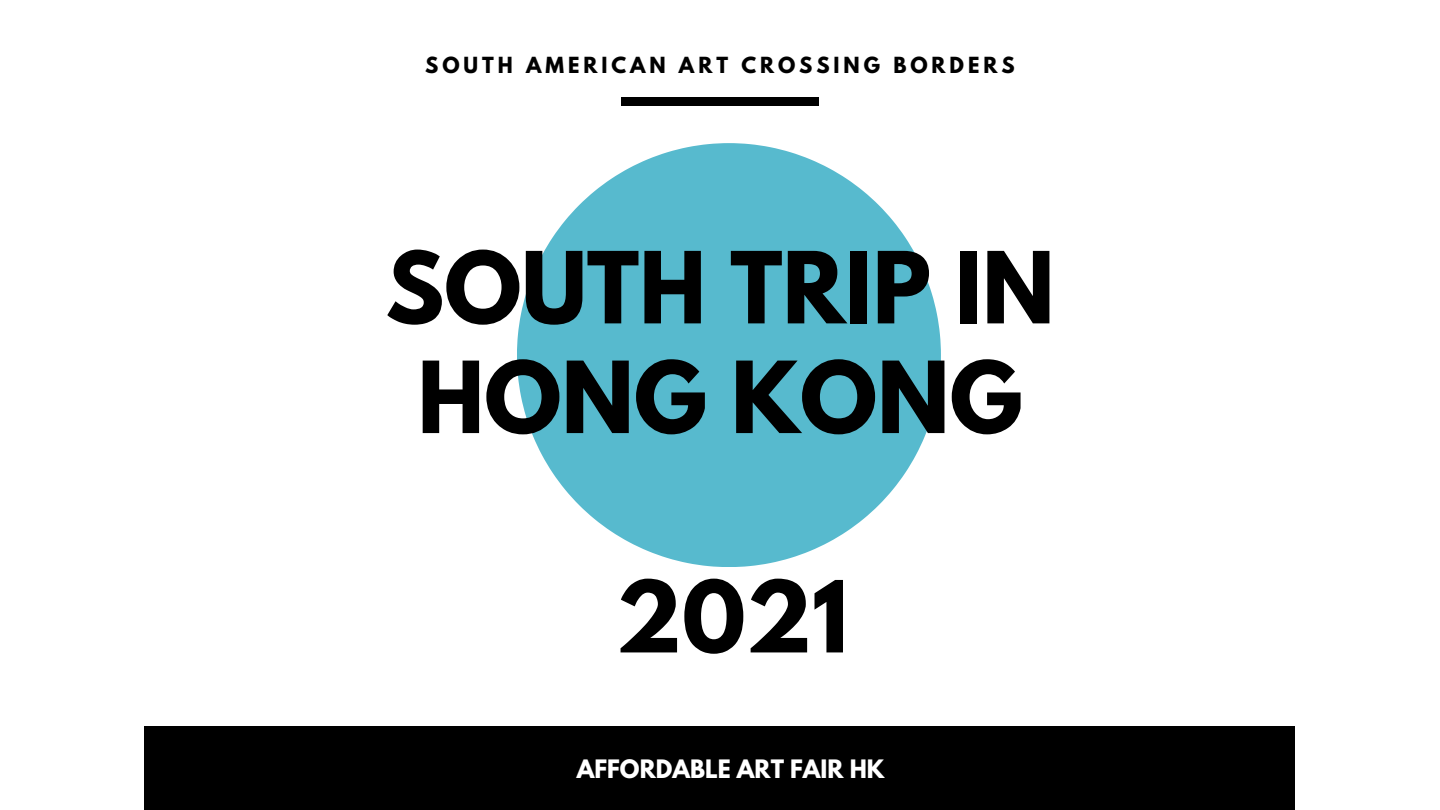
<style>
.page{position:relative;width:1440px;height:810px;background:#fff}
.page>*{position:absolute;margin:0;border:0;box-sizing:border-box;transform-origin:0 0}
.t1{font:700 87.9px/109.7px "League Spartan";color:#000;text-align:center}
.t2{font:700 22.5px "League Spartan";color:#fff}
.t3{font:700 19.7px "League Spartan";letter-spacing:.2em;color:#000}
</style>
<div class="page">
<svg style="left:517px;top:143px;width:424px;height:424px;fill:#57bace"></svg>
<div style="left:145px;top:726px;width:1150px;height:84px;background:#000"></div>
<div style="left:621px;top:97px;width:197px;height:8px;background:#000"></div>
<p class="t3" style="left:425px;top:55px;width:591px">SOUTH AMERICAN ART CROSSING BORDERS</p>
<h1 class="t1" style="left:385px;top:244px;width:671px">SOUTH TRIP IN<br>HONG KONG</h1>
<h1 class="t1" style="left:616px;top:573px;width:234px">2021</h1>
<p class="t2" style="left:577px;top:758px;width:309px">AFFORDABLE ART FAIR HK</p>
</div>
